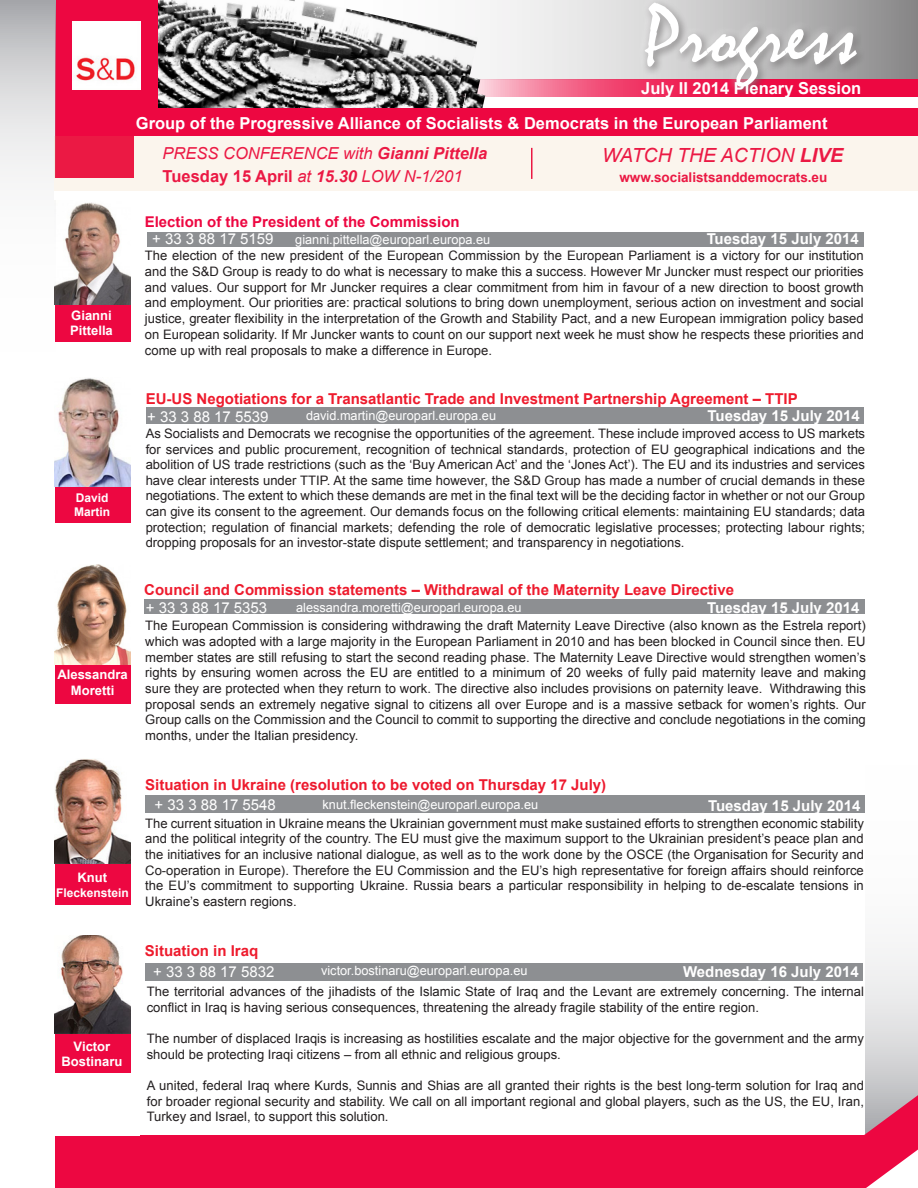
<style>
.page{position:relative;width:918px;height:1188px;background:#fff}
.page>*{position:absolute;margin:0;border:0;box-sizing:border-box;transform-origin:0 0}
.t1{font:82.5px "Mistral";color:#fff}
.t2{font:italic 19.5px "Arial";color:#ed0741}
.t3{font:700 16.5px "Arial";color:#fff}
.t4{font:italic 16.5px "Arial";color:#ed0741}
.t5{font:700 16.5px "Arial";color:#ed0741}
.t6{font:700 15px "Arial";color:#ee1b2d}
.t7{font:700 15px "Arial";color:#fff}
.t8{font:15px "Arial";color:#fff}
.t9{font:700 15px "Arial";color:#ed192e}
.t10{font:700 14.85px "Arial";color:#ed0741}
.t11{font:700 13.5px "Arial";color:#ed0741}
.t12{font:700 13.5px "Arial";color:#fff}
.t13{font:13.05px/15.6px "Arial";color:#231f20;text-align:justify}
.t14{font:700 13.05px "Arial";color:#fff}
.t15{font:12.75px "Arial";color:#fff}
.t16{font:700 12px "Arial";color:#fff}
.s1{font-weight:700}
.s2{font-weight:400;font-style:italic}
.s3{font-style:italic}
.s4{color:#ee1b2d}
</style>
<div class="page">
<div style="left:146px;top:407px;width:718px;height:17px;background:#8d8f92"></div>
<div style="left:144px;top:599px;width:720px;height:15px;background:#8d8f92"></div>
<img style="left:157px;top:0;width:306px;height:108px">
<svg style="left:286px;top:0;width:632px;height:80px"></svg>
<svg style="left:480px;top:80px;width:438px;height:17px;background:#f2577e"></svg>
<div style="left:636px;top:0;width:229px;height:96px;background:#fff;opacity:.75"></div>
<svg style="left:865px;top:948px;width:53px;height:147px"></svg>
<div style="left:133px;top:0;width:24px;height:137px;background:#ed0741"></div>
<img style="left:458px;top:75px;width:22px;height:22px">
<img style="left:463px;top:91px;width:22px;height:17px">
<div style="left:61px;top:108px;width:857px;height:29px;background:#ed0741"></div>
<svg style="left:831px;top:1095px;width:87px;height:93px"></svg>
<div style="left:54px;top:1136px;width:809px;height:52px;background:#ed0741"></div>
<div style="left:54px;top:0;width:80px;height:1150px;background:#ed0741"></div>
<img style="left:72px;top:21px;width:69px;height:69px">
<div style="left:147px;top:232px;width:717px;height:14px;background:#8d8f92"></div>
<div style="left:48px;top:0;width:7px;height:1188px;background:#fff"></div>
<div style="left:53px;top:342px;width:82px;height:43px;background:#fff"></div>
<img style="left:55px;top:935px;width:76px;height:98px">
<div style="left:145px;top:795px;width:720px;height:18px;background:#8d8f92"></div>
<img style="left:56px;top:200px;width:75px;height:105px">
<img style="left:54px;top:564px;width:77px;height:101px">
<img style="left:56px;top:378px;width:75px;height:109px">
<svg style="left:0;top:0;width:56px;height:487px"></svg>
<div style="left:50px;top:524px;width:88px;height:40px;background:#fff"></div>
<div style="left:145px;top:963px;width:718px;height:18px;background:#8d8f92"></div>
<img style="left:54px;top:758px;width:77px;height:106px">
<div style="left:50px;top:704px;width:88px;height:54px;background:#fff"></div>
<div style="left:45px;top:905px;width:88px;height:30px;background:#fff"></div>
<div style="left:50px;top:1073px;width:87px;height:63px;background:#fff"></div>
<div style="left:54px;top:178px;width:84px;height:22px;background:#fff"></div>
<svg style="left:54px;top:136px;width:863px;height:54px;background:#f9e5e0"></svg>
<div style="left:131px;top:200px;width:9px;height:936px;background:#fff"></div>
<p class="t14" style="left:71px;top:307px;width:42px">Gianni</p>
<p class="t14" style="left:70px;top:322px;width:44px">Pittella</p>
<p class="t1" style="left:644px;top:-10px;width:214px">Progress</p>
<p class="t3" style="left:641px;top:77px;width:222px">July II 2014 Plenary Session</p>
<p class="t3" style="left:136px;top:112px;width:693px">Group of the Progressive Alliance of Socialists &amp; Democrats in the European Parliament</p>
<p class="t4" style="left:163px;top:142px;width:326px">PRESS CONFERENCE with <span class="s1">Gianni Pittella</span></p>
<p class="t5" style="left:163px;top:165px;width:301px">Tuesday 15 April <span class="s2">at</span> <span class="s3">15.30</span> <span class="s2">LOW N-1/201</span></p>
<p class="t10" style="left:145px;top:211px;width:317px">Election of the President of the Commission</p>
<p class="t8" style="left:152px;top:229px;width:123px">+ 33 3 88 17 5159</p>
<p class="t15" style="left:295px;top:231px;width:197px">gianni.pittella@europarl.europa.eu</p>
<p class="t2" style="left:602px;top:143px;width:243px">WATCH THE ACTION <span class="s1">LIVE</span></p>
<p class="t11" style="left:619px;top:168px;width:210px">www.socialistsanddemocrats.eu</p>
<p class="t7" style="left:707px;top:229px;width:154px">Tuesday 15 July 2014</p>
<p class="t13" style="left:145px;top:248px;width:721px">The election of the new president of the European Commission by the European Parliament is a victory for our institution and the S&amp;D Group is ready to do what is necessary to make this a success. However Mr Juncker must respect our priorities and values. Our support for Mr Juncker requires a clear commitment from him in favour of a new direction to boost growth and employment. Our priorities are: practical solutions to bring down unemployment, serious action on investment and social justice, greater flexibility in the interpretation of the Growth and Stability Pact, and a new European immigration policy based on European solidarity. If Mr Juncker wants to count on our support next week he must show he respects these priorities and come up with real proposals to make a difference in Europe.</p>
<p class="t16" style="left:76px;top:489px;width:34px">David</p>
<p class="t16" style="left:74px;top:504px;width:38px">Martin</p>
<p class="t14" style="left:57px;top:666px;width:72px">Alessandra</p>
<p class="t14" style="left:71px;top:682px;width:45px">Moretti</p>
<p class="t6" style="left:146px;top:388px;width:654px">EU-US Negotiations for a Transatlantic Trade and Investment Partnership Agreement – TTIP</p>
<p class="t8" style="left:147px;top:407px;width:123px">+ 33 3 88 17 5539</p>
<p class="t15" style="left:306px;top:407px;width:192px">david.martin@europarl.europa.eu</p>
<p class="t7" style="left:708px;top:406px;width:154px">Tuesday 15 July 2014</p>
<p class="t13" style="left:146px;top:426px;width:721px">As Socialists and Democrats we recognise the opportunities of the agreement. These include improved access to US markets for services and public procurement, recognition of technical standards, protection of EU geographical indications and the abolition of US trade restrictions (such as the ‘Buy American Act’ and the ‘Jones Act’). The EU and its industries and services have clear interests under TTIP. At the same time however, the S&amp;D Group has made a number of crucial demands in these negotiations. The extent to which these demands are met in the final text will be the deciding factor in whether or not our Group can give its consent to the agreement. Our demands focus on the following critical elements: maintaining EU standards; data protection; regulation of financial markets; defending the role of democratic legislative processes; protecting labour rights; dropping proposals for an investor-state dispute settlement; and transparency in negotiations.</p>
<p class="t6" style="left:144px;top:580px;width:591px">Council and Commission statements – Withdrawal of the Maternity Leave Directive</p>
<p class="t7" style="left:707px;top:597px;width:154px">Tuesday 15 July 2014</p>
<p class="t8" style="left:146px;top:598px;width:123px">+ 33 3 88 17 5353</p>
<p class="t15" style="left:296px;top:599px;width:227px">alessandra.moretti@europarl.europa.eu</p>
<p class="t13" style="left:145px;top:618px;width:722px">The European Commission is considering withdrawing the draft Maternity Leave Directive (also known as the Estrela report) which was adopted with a large majority in the European Parliament in 2010 and has been blocked in Council since then. EU member states are still refusing to start the second reading phase. The Maternity Leave Directive would strengthen women’s rights by ensuring women across the EU are entitled to a minimum of 20 weeks of fully paid maternity leave and making sure they are protected when they return to work. The directive also includes provisions on paternity leave. Withdrawing this proposal sends an extremely negative signal to citizens all over Europe and is a massive setback for women’s rights. Our Group calls on the Commission and the Council to commit to supporting the directive and conclude negotiations in the coming months, under the Italian presidency.</p>
<p class="t14" style="left:78px;top:869px;width:31px">Knut</p>
<p class="t16" style="left:56px;top:884px;width:74px">Fleckenstein</p>
<p class="t12" style="left:63px;top:878px;width:62px">Salvatore</p>
<p class="t14" style="left:74px;top:1037px;width:38px">Victor</p>
<p class="t14" style="left:62px;top:1053px;width:62px">Bostinaru</p>
<p class="t12" style="left:82px;top:1057px;width:27px">Dan</p>
<p class="t9" style="left:145px;top:775px;width:462px"><span class="s4">Situation in Ukraine</span> (resolution to be voted on Thursday 17 July)</p>
<p class="t8" style="left:155px;top:795px;width:123px">+ 33 3 88 17 5548</p>
<p class="t15" style="left:323px;top:797px;width:217px">knut.fleckenstein@europarl.europa.eu</p>
<p class="t7" style="left:708px;top:796px;width:154px">Tuesday 15 July 2014</p>
<p class="t13" style="left:145px;top:815px;width:720px">The current situation in Ukraine means the Ukrainian government must make sustained efforts to strengthen economic stability and the political integrity of the country. The EU must give the maximum support to the Ukrainian president’s peace plan and the initiatives for an inclusive national dialogue, as well as to the work done by the OSCE (the Organisation for Security and Co-operation in Europe). Therefore the EU Commission and the EU’s high representative for foreign affairs should reinforce the EU’s commitment to supporting Ukraine. Russia bears a particular responsibility in helping to de-escalate tensions in Ukraine’s eastern regions.</p>
<p class="t6" style="left:145px;top:941px;width:115px">Situation in Iraq</p>
<p class="t8" style="left:153px;top:962px;width:123px">+ 33 3 88 17 5832</p>
<p class="t15" style="left:321px;top:963px;width:208px">victor.bostinaru@europarl.europa.eu</p>
<p class="t7" style="left:683px;top:962px;width:177px">Wednesday 16 July 2014</p>
<p class="t13" style="left:147px;top:984px;width:719px">The territorial advances of the jihadists of the Islamic State of Iraq and the Levant are extremely concerning. The internal conflict in Iraq is having serious consequences, threatening the already fragile stability of the entire region.</p>
<p class="t13" style="left:147px;top:1031px;width:719px">The number of displaced Iraqis is increasing as hostilities escalate and the major objective for the government and the army should be protecting Iraqi citizens – from all ethnic and religious groups.</p>
<p class="t13" style="left:147px;top:1078px;width:719px">A united, federal Iraq where Kurds, Sunnis and Shias are all granted their rights is the best long-term solution for Iraq and for broader regional security and stability. We call on all important regional and global players, such as the US, the EU, Iran, Turkey and Israel, to support this solution.</p>
</div>
